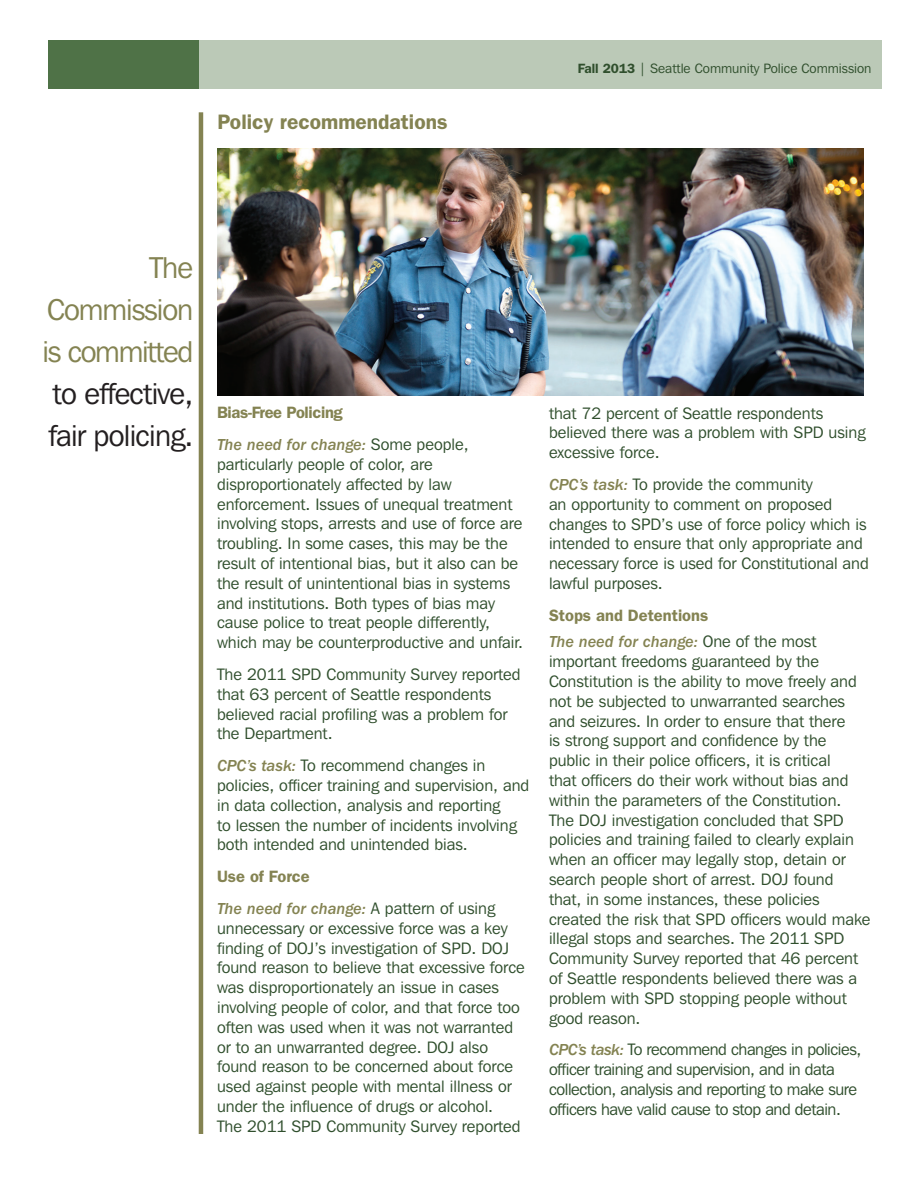
<style>
.page{position:relative;width:918px;height:1188px;background:#fff}
.page>*{position:absolute;margin:0;border:0;box-sizing:border-box;transform-origin:0 0}
.t1{font:30px/42px "Franklin Gothic IT Cby BT";letter-spacing:-.025em;color:#231f20}
.t2{font:30px/42px "Franklin Gothic IT Cby BT";letter-spacing:-.035em;color:#848352;text-align:justify}
.t3{font:600 21px "Franklin Gothic";color:#848352}
.t4{font:16.5px/19.8px "Franklin Gothic IT Cby BT";color:#304f2d}
.t5{font:16.5px/19.8px "Franklin Gothic IT Cby BT";letter-spacing:-.025em;color:#304f2d}
.t6{font:600 16.5px/26.5px "Franklin Gothic";color:#848352}
.t7{font:600 16.5px/31.8px "Franklin Gothic";letter-spacing:-.02em;color:#848352}
.t8{font:italic 500 16.5px/31.8px "Franklin Gothic";color:#848352}
.t9{font:13.5px "Franklin Gothic IT Cby BT";color:#304f2d}
.s1{font-family:"Franklin Gothic";font-weight:600}
.s2{font-weight:500;font-style:italic}
.s3{font-family:"Franklin Gothic IT Cby BT";font-weight:400;color:#304f2d}
.s4{font-family:"Franklin Gothic";font-weight:500;font-style:italic;color:#848352}
.s5{font-weight:600;font-style:normal}
.s6{font-family:"Franklin Gothic IT Cby BT";font-weight:400;font-style:normal;color:#304f2d}
</style>
<div class="page">
<hr style="left:199px;top:112px;width:4px;height:1022px;background:#848352">
<div style="left:49px;top:40px;width:682px;height:49px;background:#4f7247"></div>
<div style="left:200px;top:40px;width:682px;height:49px;background:#bbc9b7"></div>
<img style="left:217px;top:148px;width:647px;height:247px">
<p class="t3" style="left:218px;top:109px;width:232px">Policy recommendations</p>
<p class="t9" style="left:578px;top:60px;width:295px"><span class="s1">Fall 2013</span> | Seattle Community Police Commission</p>
<h1 class="t2" style="left:43px;top:246px;width:152px;text-indent:107px">The Commission is committed</h1>
<h1 class="t1" style="left:48px;top:372px;width:146px">to effective, fair policing.</h1>
<p class="t7" style="left:217px;top:397px;width:253px">Bias-Free Policing<br><span class="s2">The need for change:</span> <span class="s3">Some people,</span></p>
<p class="t4" style="left:217px;top:454px;width:307px">particularly people of color, are disproportionately affected by law enforcement. Issues of unequal treatment involving stops, arrests and use of force are troubling. In some cases, this may be the result of intentional bias, but it also can be the result of unintentional bias in systems and institutions. Both types of bias may cause police to treat people differently, which may be counterproductive and unfair.</p>
<p class="t4" style="left:217px;top:664px;width:305px">The 2011 SPD Community Survey reported that 63 percent of Seattle respondents believed racial profiling was a problem for the Department.</p>
<p class="t4" style="left:217px;top:755px;width:314px"><span class="s4">CPC’s task:</span> To recommend changes in policies, officer training and supervision, and in data collection, analysis and reporting<br>to lessen the number of incidents involving both intended and unintended bias.</p>
<p class="t8" style="left:217px;top:861px;width:280px"><span class="s5">Use of Force<br></span>The need for change: <span class="s6">A pattern of using</span></p>
<p class="t4" style="left:217px;top:918px;width:309px">unnecessary or excessive force was a key finding of DOJ’s investigation of SPD. DOJ found reason to believe that excessive force was disproportionately an issue in cases involving people of color, and that force too often was used when it was not warranted or to an unwarranted degree. DOJ also found reason to be concerned about force used against people with mental illness or under the influence of drugs or alcohol.<br>The 2011 SPD Community Survey reported</p>
<p class="t4" style="left:549px;top:403px;width:318px">that 72 percent of Seattle respondents believed there was a problem with SPD using excessive force.</p>
<p class="t4" style="left:549px;top:474px;width:321px"><span class="s4">CPC’s task:</span> To provide the community<br>an opportunity to comment on proposed changes to SPD’s use of force policy which is intended to ensure that only appropriate and necessary force is used for Constitutional and lawful purposes.</p>
<p class="t6" style="left:549px;top:602px;width:269px">Stops and Detentions<br><span class="s2">The need for change:</span> <span class="s3">One of the most</span></p>
<p class="t4" style="left:549px;top:651px;width:323px">important freedoms guaranteed by the Constitution is the ability to move freely and not be subjected to unwarranted searches and seizures. In order to ensure that there<br>is strong support and confidence by the public in their police officers, it is critical<br>that officers do their work without bias and within the parameters of the Constitution.<br>The DOJ investigation concluded that SPD policies and training failed to clearly explain when an officer may legally stop, detain or search people short of arrest. DOJ found<br>that, in some instances, these policies created the risk that SPD officers would make illegal stops and searches. The 2011 SPD Community Survey reported that 46 percent of Seattle respondents believed there was a problem with SPD stopping people without good reason.</p>
<p class="t5" style="left:549px;top:1039px;width:314px"><span class="s4">CPC’s task:</span> To recommend changes in policies, officer training and supervision, and in data collection, analysis and reporting to make sure officers have valid cause to stop and detain.</p>
</div>
